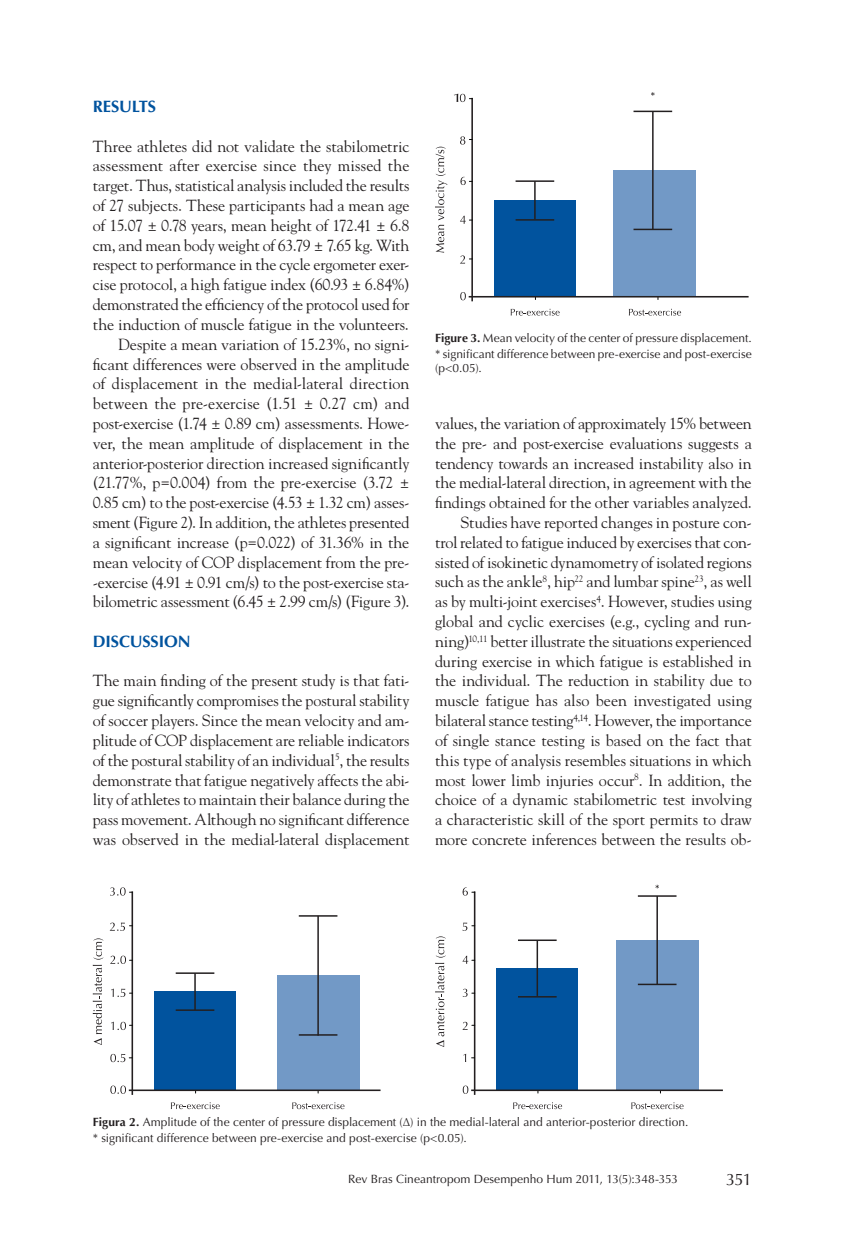
<style>
.page{position:relative;width:866px;height:1236px;background:#fff}
.page>*{position:absolute;margin:0;border:0;box-sizing:border-box;transform-origin:0 0}
.t1{font:700 16.5px "Optima LT Std";letter-spacing:-.01em;color:#01539e}
.t2{font:16.5px "Optima LT Std";color:#231f20}
.t3{font:16.05px/19.8px "Goudy Std";letter-spacing:-.01em;color:#231f20;text-align:right}
.t4{font:12px/16.5px "Optima LT Std";color:#231f20}
.s1{font-weight:700}
</style>
<div class="page">
<svg style="left:655px;top:884px;width:4px;height:4px"></svg>
<svg style="left:93px;top:938px;width:10px;height:106px"></svg>
<svg style="left:110px;top:1085px;width:16px;height:8px"></svg>
<hr style="left:132px;top:892px;width:1px;height:201px;background:#231f20">
<svg style="left:110px;top:887px;width:22px;height:8px"></svg>
<svg style="left:110px;top:955px;width:22px;height:8px"></svg>
<svg style="left:111px;top:1021px;width:21px;height:8px"></svg>
<svg style="left:110px;top:922px;width:22px;height:8px"></svg>
<svg style="left:111px;top:988px;width:21px;height:8px"></svg>
<svg style="left:110px;top:1053px;width:22px;height:9px"></svg>
<div style="left:154px;top:990px;width:82px;height:99px;background:#01539e"></div>
<div style="left:277px;top:975px;width:82px;height:115px;background:#7299c6"></div>
<svg style="left:171px;top:1102px;width:49px;height:6px"></svg>
<svg style="left:292px;top:1102px;width:52px;height:6px"></svg>
<hr style="left:130px;top:1089px;width:250px;height:1px;background:#231f20">
<hr style="left:194px;top:973px;width:2px;height:37px;background:#231f20">
<hr style="left:176px;top:972px;width:38px;height:1px;background:#231f20">
<hr style="left:176px;top:1009px;width:38px;height:1px;background:#231f20">
<hr style="left:317px;top:915px;width:2px;height:120px;background:#231f20">
<hr style="left:299px;top:915px;width:38px;height:1px;background:#231f20">
<hr style="left:299px;top:1034px;width:38px;height:1px;background:#231f20">
<svg style="left:463px;top:1053px;width:3px;height:8px"></svg>
<svg style="left:435px;top:936px;width:11px;height:110px"></svg>
<svg style="left:463px;top:1085px;width:5px;height:8px"></svg>
<hr style="left:474px;top:892px;width:1px;height:201px;background:#231f20">
<svg style="left:463px;top:887px;width:12px;height:8px"></svg>
<svg style="left:462px;top:955px;width:13px;height:8px"></svg>
<svg style="left:463px;top:1021px;width:12px;height:8px"></svg>
<svg style="left:462px;top:922px;width:13px;height:8px"></svg>
<svg style="left:463px;top:988px;width:12px;height:8px"></svg>
<div style="left:497px;top:967px;width:81px;height:122px;background:#01539e"></div>
<div style="left:616px;top:940px;width:82px;height:150px;background:#7299c6"></div>
<svg style="left:513px;top:1102px;width:49px;height:6px"></svg>
<svg style="left:631px;top:1102px;width:53px;height:6px"></svg>
<hr style="left:472px;top:1089px;width:250px;height:1px;background:#231f20">
<hr style="left:537px;top:940px;width:1px;height:55px;background:#231f20">
<hr style="left:518px;top:939px;width:39px;height:1px;background:#231f20">
<hr style="left:518px;top:995px;width:39px;height:2px;background:#231f20">
<hr style="left:656px;top:896px;width:2px;height:88px;background:#231f20">
<hr style="left:638px;top:895px;width:39px;height:1px;background:#231f20">
<hr style="left:638px;top:983px;width:39px;height:2px;background:#231f20">
<svg style="left:651px;top:92px;width:4px;height:4px"></svg>
<svg style="left:435px;top:147px;width:12px;height:106px"></svg>
<svg style="left:460px;top:292px;width:6px;height:8px"></svg>
<hr style="left:471px;top:99px;width:2px;height:201px;background:#231f20">
<svg style="left:454px;top:94px;width:18px;height:8px"></svg>
<svg style="left:460px;top:177px;width:12px;height:8px"></svg>
<svg style="left:460px;top:255px;width:12px;height:8px"></svg>
<svg style="left:460px;top:136px;width:12px;height:9px"></svg>
<svg style="left:460px;top:216px;width:12px;height:8px"></svg>
<div style="left:494px;top:200px;width:82px;height:96px;background:#01539e"></div>
<div style="left:614px;top:170px;width:82px;height:127px;background:#7299c6"></div>
<svg style="left:511px;top:309px;width:49px;height:6px"></svg>
<svg style="left:629px;top:309px;width:52px;height:6px"></svg>
<hr style="left:534px;top:181px;width:2px;height:38px;background:#231f20">
<hr style="left:516px;top:180px;width:38px;height:2px;background:#231f20">
<hr style="left:516px;top:219px;width:38px;height:2px;background:#231f20">
<hr style="left:652px;top:111px;width:2px;height:119px;background:#231f20">
<hr style="left:634px;top:111px;width:38px;height:1px;background:#231f20">
<hr style="left:634px;top:229px;width:38px;height:1px;background:#231f20">
<hr style="left:469px;top:296px;width:279px;height:1px;background:#231f20">
<p class="t1" style="left:93px;top:97px;width:65px">RESULTS</p>
<p class="t3" style="left:93px;top:136px;width:318px">Three athletes did not validate the stabilometric assessment after exercise since they missed the target. Thus, statistical analysis included the results of 27 subjects. These participants had a mean age of 15.07 ± 0.78 years, mean height of 172.41 ± 6.8 cm, and mean body weight of 63.79 ± 7.65 kg. With respect to performance in the cycle ergometer exer&shy;cise protocol, a high fatigue index (60.93 ± 6.84%) demonstrated the efficiency of the protocol used for the induction of muscle fatigue in the volunteers.<br>Despite a mean variation of 15.23%, no signi&shy;ficant differences were observed in the amplitude of displacement in the medial-lateral direction between the pre-exercise (1.51 ± 0.27 cm) and post-exercise (1.74 ± 0.89 cm) assessments. Howe&shy;ver, the mean amplitude of displacement in the anterior-posterior direction increased significantly (21.77%, p=0.004) from the pre-exercise (3.72 ± 0.85 cm) to the post-exercise (4.53 ± 1.32 cm) asses&shy;sment (Figure 2). In addition, the athletes presented a significant increase (p=0.022) of 31.36% in the mean velocity of COP displacement from the pre--exercise (4.91 ± 0.91 cm/s) to the post-exercise sta&shy;bilometric assessment (6.45 ± 2.99 cm/s) (Figure 3).</p>
<p class="t1" style="left:93px;top:631px;width:99px">DISCUSSION</p>
<p class="t3" style="left:93px;top:670px;width:318px;text-align:justify">The main finding of the present study is that fati&shy;gue significantly compromises the postural stability of soccer players. Since the mean velocity and am&shy;plitude of COP displacement are reliable indicators of the postural stability of an individual<sup>5</sup>, the results demonstrate that fatigue negatively affects the abi&shy;lity of athletes to maintain their balance during the pass movement. Although no significant difference was observed in the medial-lateral displacement</p>
<p class="t4" style="left:435px;top:329px;width:318px"><span class="s1">Figure 3.</span> Mean velocity of the center of pressure displacement. * significant difference between pre-exercise and post-exercise</p>
<p class="t4" style="left:435px;top:360px;width:48px">(p&lt;0.05).</p>
<p class="t3" style="left:435px;top:413px;width:318px">values, the variation of approximately 15% between the pre- and post-exercise evaluations suggests a tendency towards an increased instability also in the medial-lateral direction, in agreement with the findings obtained for the other variables analyzed.<br>Studies have reported changes in posture con&shy;trol related to fatigue induced by exercises that con&shy;sisted of isokinetic dynamometry of isolated regions such as the ankle<sup>8</sup>, hip<sup>22</sup> and lumbar spine<sup>23</sup>, as well as by multi-joint exercises<sup>4</sup>. However, studies using global and cyclic exercises (e.g., cycling and run&shy;ning)<sup>10,11</sup> better illustrate the situations experienced during exercise in which fatigue is established in the individual. The reduction in stability due to muscle fatigue has also been investigated using bilateral stance testing<sup>4,14</sup>. However, the importance of single stance testing is based on the fact that this type of analysis resembles situations in which most lower limb injuries occur<sup>8</sup>. In addition, the choice of a dynamic stabilometric test involving a characteristic skill of the sport permits to draw more concrete inferences between the results ob-</p>
<p class="t4" style="left:93px;top:1113px;width:597px"><span class="s1">Figura 2.</span> Amplitude of the center of pressure displacement (∆) in the medial-lateral and anterior-posterior direction. * significant difference between pre-exercise and post-exercise (p&lt;0.05).</p>
<p class="t4" style="left:348px;top:1170px;width:331px">Rev Bras Cineantropom Desempenho Hum 2011, 13(5):348-353</p>
<p class="t2" style="left:726px;top:1169px;width:27px">351</p>
</div>
